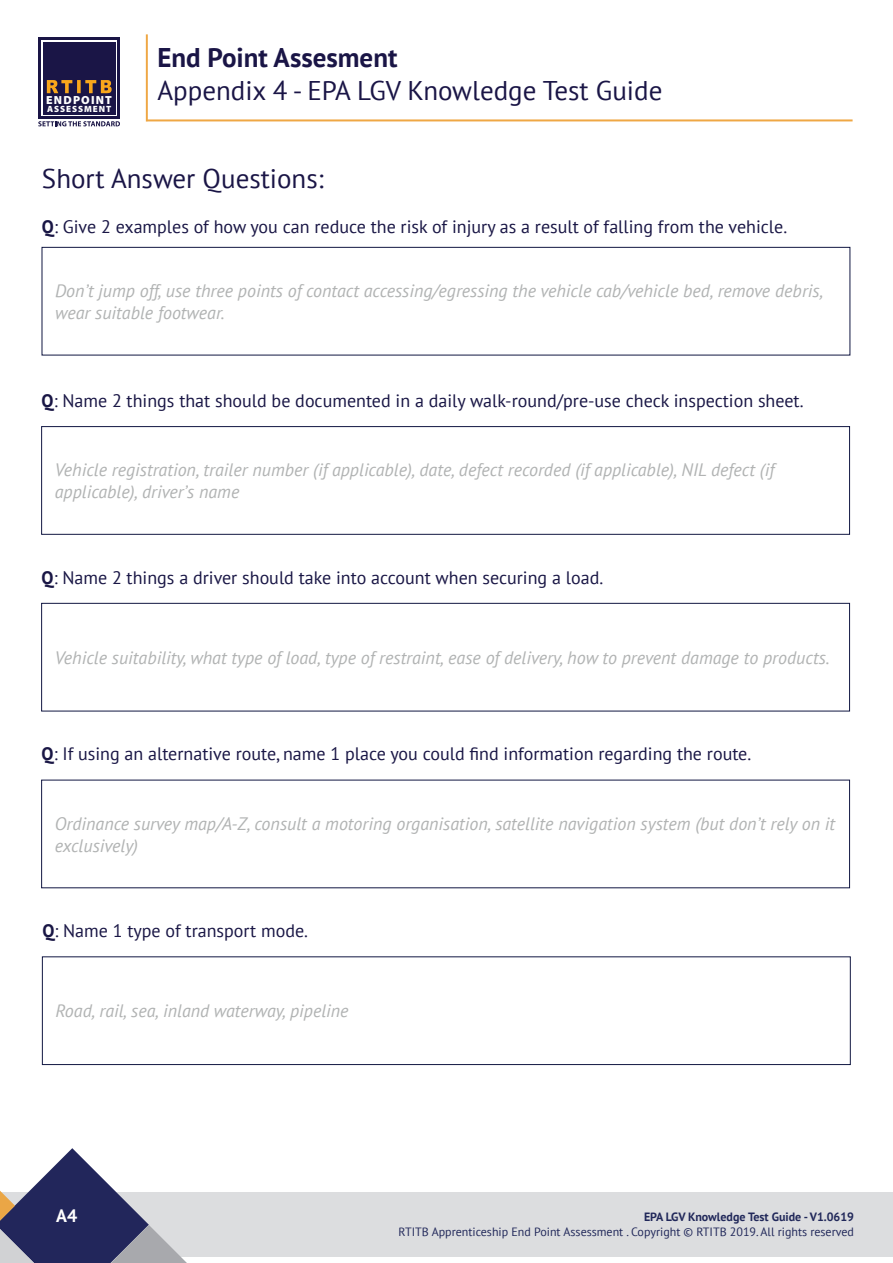
<style>
.page{position:relative;width:893px;height:1263px;background:#fff}
.page>*{position:absolute;margin:0;border:0;box-sizing:border-box;transform-origin:0 0}
.Section_Title{font:27px "PT Sans";color:#1a1546}
.Section_Title-2{font:700 27px "PT Sans";color:#1a1546}
.t1{font:italic 18px/21.6px "PT Sans";color:#b1b3b3}
.t2{font:18px "PT Sans";color:#191645}
.t3{font:700 18px "PT Sans";color:#fff}
.t4{font:12px "PT Sans";color:#21285a}
.t5{font:700 12px "PT Sans";color:#21285a}
.t6{font:900 11.85px "Myriad Pro";letter-spacing:.1em;color:#fff}
.t7{font:900 9px "Myriad Pro";letter-spacing:.1em;color:#fff}
.s1{font-weight:700}
</style>
<div class="page">
<div style="left:0;top:1193px;width:893px;height:64px;background:#dcdddf"></div>
<svg style="left:0;top:1148px;width:187px;height:115px"></svg>
<div style="left:42px;top:247px;width:808px;height:108px;border:1px solid #111742"></div>
<div style="left:41px;top:426px;width:809px;height:109px;border:1px solid #111742"></div>
<div style="left:41px;top:603px;width:809px;height:108px;border:1px solid #111742"></div>
<div style="left:42px;top:956px;width:809px;height:109px;border:1px solid #111742"></div>
<div style="left:38px;top:37px;width:82px;height:82px;background:#1a1546"></div>
<div style="left:41px;top:40px;width:76px;height:76px;background:linear-gradient(to right,#1a1546,#1a1546)"></div>
<div style="left:43px;top:42px;width:72px;height:72px;background:#1a1546"></div>
<svg style="left:47px;top:80px;width:65px;height:13px"></svg>
<svg style="left:38px;top:121px;width:82px;height:5px"></svg>
<svg style="left:146px;top:34px;width:707px;height:88px"></svg>
<p class="t6" style="left:46px;top:93px;width:67px">ENDPOINT</p>
<p class="t7" style="left:47px;top:104px;width:65px">ASSESSMENT</p>
<p class="Section_Title-2" style="left:157px;top:40px;width:242px">End Point Assesment</p>
<p class="Section_Title" style="left:157px;top:73px;width:507px">Appendix 4 - EPA LGV Knowledge Test Guide</p>
<p class="Section_Title" style="left:42px;top:161px;width:283px">Short Answer Questions:</p>
<p class="t2" style="left:42px;top:215px;width:747px"><span class="s1">Q</span>: Give 2 examples of how you can reduce the risk of injury as a result of falling from the vehicle.</p>
<p class="t1" style="left:55px;top:280px;width:769px">Don’t jump off, use three points of contact accessing/egressing the vehicle cab/vehicle bed, remove debris, wear suitable footwear.</p>
<p class="t2" style="left:42px;top:389px;width:764px"><span class="s1">Q</span>: Name 2 things that should be documented in a daily walk-round/pre-use check inspection sheet.</p>
<p class="t1" style="left:55px;top:459px;width:721px">Vehicle registration, trailer number (if applicable), date, defect recorded (if applicable), NIL defect (if applicable), driver’s name</p>
<p class="t2" style="left:42px;top:566px;width:563px"><span class="s1">Q</span>: Name 2 things a driver should take into account when securing a load.</p>
<p class="t1" style="left:55px;top:646px;width:776px">Vehicle suitability, what type of load, type of restraint, ease of delivery, how to prevent damage to products.</p>
<p class="t2" style="left:42px;top:742px;width:711px"><span class="s1">Q</span>: If using an alternative route, name 1 place you could find information regarding the route.</p>
<p class="t1" style="left:55px;top:812px;width:782px">Ordinance survey map/A-Z, consult a motoring organisation, satellite navigation system (but don’t rely on it exclusively)</p>
<p class="t2" style="left:42px;top:919px;width:267px"><span class="s1">Q</span>: Name 1 type of transport mode.</p>
<p class="t1" style="left:56px;top:1000px;width:295px">Road, rail, sea, inland waterway, pipeline</p>
<p class="t3" style="left:56px;top:1204px;width:23px">A4</p>
<p class="t5" style="left:644px;top:1209px;width:211px">EPA LGV Knowledge Test Guide - V1.0619</p>
<p class="t4" style="left:399px;top:1223px;width:457px">RTITB Apprenticeship End Point Assessment . Copyright © RTITB 2019. All rights reserved</p>
</div>
